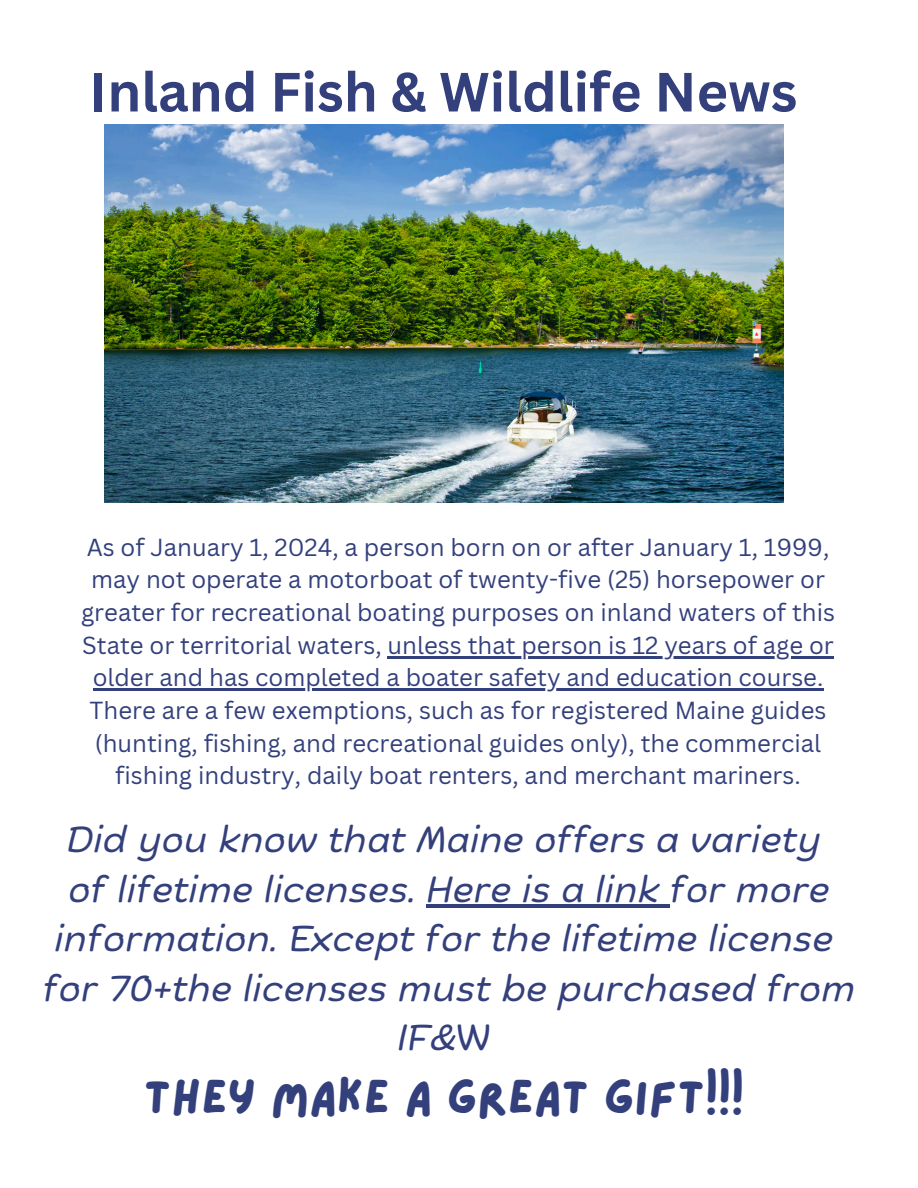
<style>
.page{position:relative;width:918px;height:1188px;background:#fff}
.page>*{position:absolute;margin:0;border:0;box-sizing:border-box;transform-origin:0 0}
.t1{font:700 54px "Canva Sans";color:#33407c}
.t2{font:48px "Lazydog";color:#33407c}
.t3{font:italic 36px/49.5px "Biski";color:#33407c;text-align:center}
.t4{font:24px/32.7px "Canva Sans";color:#33407c;text-align:center}
.s1{font-style:normal}
</style>
<div class="page">
<img style="left:104px;top:124px;width:680px;height:378px">
<hr style="left:388px;top:656px;width:446px;height:2px;background:#33407c">
<hr style="left:93px;top:689px;width:730px;height:2px;background:#33407c">
<hr style="left:427px;top:904px;width:243px;height:4px;background:#33407c">
<p class="t1" style="left:90px;top:54px;width:709px">Inland Fish &amp; Wildlife News</p>
<p class="t4" style="left:81px;top:530px;width:756px">As of January 1, 2024, a person born on or after January 1, 1999, may not operate a motorboat of twenty-five (25) horsepower or greater for recreational boating purposes on inland waters of this State or territorial waters, unless that person is 12 years of age or older and has completed a boater safety and education course.<br>There are a few exemptions, such as for registered Maine guides (hunting, fishing, and recreational guides only), the commercial fishing industry, daily boat renters, and merchant mariners.</p>
<h3 class="t3" style="left:43px;top:819px;width:814px">Did you know that Maine offers a variety<br>of lifetime licenses. Here is a link for more information. Except for the lifetime license for 70+the licenses must be purchased from IF&amp;<span class="s1">W</span></h3>
<h2 class="t2" style="left:144px;top:1074px;width:602px">THEY MAKE A GREAT GIFT!!!</h2>
</div>
